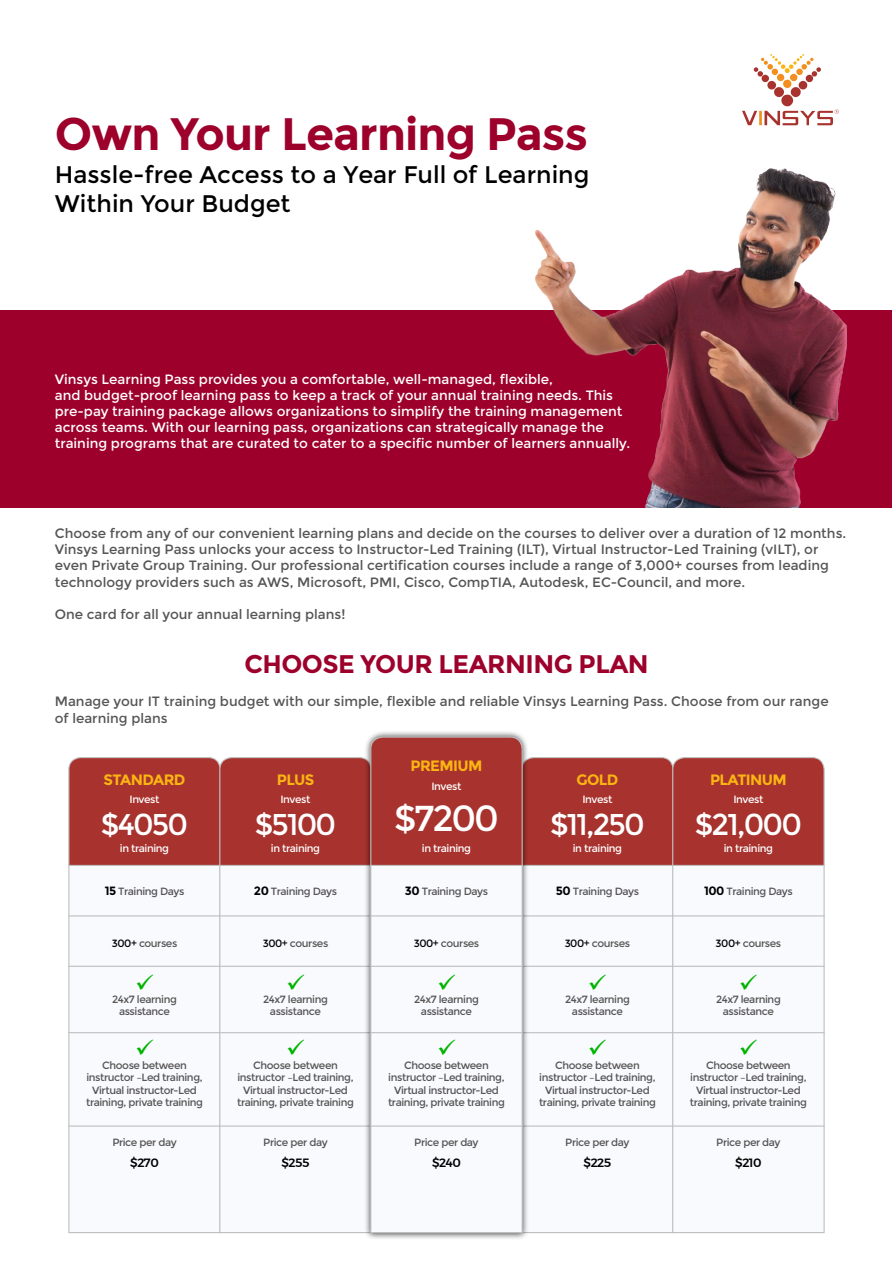
<style>
.page{position:relative;width:893px;height:1263px;background:#fff}
.page>*{position:absolute;margin:0;border:0;box-sizing:border-box;transform-origin:0 0}
.t1{font:700 45.45px "Montserrat";letter-spacing:-.02em;color:#9d002b}
.t2{font:36px "Montserrat";color:#fff}
.t3{font:30px "Montserrat";letter-spacing:-.06em;color:#fff}
.t4{font:700 25.5px "Montserrat";letter-spacing:-.02em;color:#9d002b}
.t5{font:24px/28.8px "Montserrat";color:#000}
.t6{font:700 15px "Montserrat";letter-spacing:-.04em;color:#fab512}
.t7{font:13.5px/16.2px "Montserrat";color:#565454}
.t8{font:13.5px/16.2px "Montserrat";color:#fff}
.t9{font:500 12px "Montserrat";letter-spacing:-.04em;color:#000}
.t10{font:10.5px/12.6px "Montserrat";letter-spacing:-.04em;color:#565454;text-align:center}
.t11{font:10.5px "Montserrat";letter-spacing:-.04em;color:#fff}
.s1{font-weight:700;font-size:12px;color:#000}
.s2{color:#000}
</style>
<div class="page">
<svg style="left:742px;top:54px;width:97px;height:71px"></svg>
<div style="left:1px;top:310px;width:891px;height:198px;background:#9d002b"></div>
<div style="left:68px;top:865px;width:153px;height:368px;background:#f9fafe;border:1px solid #bfbfbf"></div>
<hr style="left:68px;top:915px;width:153px;height:1px;background:#bfbfbf">
<hr style="left:68px;top:966px;width:153px;height:1px;background:#bfbfbf">
<hr style="left:68px;top:1032px;width:153px;height:1px;background:#bfbfbf">
<hr style="left:68px;top:1125px;width:153px;height:2px;background:#bfbfbf">
<div style="left:219px;top:865px;width:153px;height:368px;background:#f9fafe;border:1px solid #bfbfbf"></div>
<hr style="left:219px;top:915px;width:153px;height:1px;background:#bfbfbf">
<hr style="left:219px;top:966px;width:153px;height:1px;background:#bfbfbf">
<hr style="left:219px;top:1032px;width:153px;height:1px;background:#bfbfbf">
<hr style="left:219px;top:1125px;width:153px;height:2px;background:#bfbfbf">
<div style="left:521px;top:865px;width:153px;height:368px;background:#f9fafe;border:1px solid #bfbfbf"></div>
<hr style="left:521px;top:915px;width:153px;height:1px;background:#bfbfbf">
<hr style="left:521px;top:966px;width:153px;height:1px;background:#bfbfbf">
<hr style="left:521px;top:1032px;width:153px;height:1px;background:#bfbfbf">
<hr style="left:521px;top:1125px;width:153px;height:2px;background:#bfbfbf">
<div style="left:364px;top:730px;width:165px;height:510px;background:#000;opacity:.75"></div>
<div style="left:370px;top:865px;width:153px;height:368px;background:#f9fafe;border:1px solid #bfbfbf"></div>
<hr style="left:370px;top:915px;width:153px;height:1px;background:#bfbfbf">
<hr style="left:370px;top:966px;width:153px;height:1px;background:#bfbfbf">
<hr style="left:370px;top:1032px;width:153px;height:1px;background:#bfbfbf">
<hr style="left:370px;top:1125px;width:153px;height:2px;background:#bfbfbf">
<svg style="left:68px;top:736px;width:757px;height:131px;background:#b4524e"></svg>
<div style="left:672px;top:865px;width:153px;height:368px;background:#f9fafe;border:1px solid #bfbfbf"></div>
<hr style="left:672px;top:915px;width:153px;height:1px;background:#bfbfbf">
<hr style="left:672px;top:966px;width:153px;height:1px;background:#bfbfbf">
<hr style="left:672px;top:1032px;width:153px;height:1px;background:#bfbfbf">
<hr style="left:672px;top:1125px;width:153px;height:2px;background:#bfbfbf">
<img style="left:535px;top:168px;width:312px;height:340px">
<h1 class="t1" style="left:55px;top:107px;width:535px">Own Your Learning Pass</h1>
<h3 class="t5" style="left:55px;top:160px;width:536px">Hassle-free Access to a Year Full of Learning<br>Within Your Budget</h3>
<p class="t8" style="left:55px;top:371px;width:577px">Vinsys Learning Pass provides you a comfortable, well-managed, flexible,<br>and budget-proof learning pass to keep a track of your annual training needs. This pre-pay training package allows organizations to simplify the training management across teams. With our learning pass, organizations can strategically manage the training programs that are curated to cater to a specific number of learners annually.</p>
<p class="t7" style="left:55px;top:525px;width:793px">Choose from any of our convenient learning plans and decide on the courses to deliver over a duration of 12 months.<br>Vinsys Learning Pass unlocks your access to Instructor-Led Training (ILT), Virtual Instructor-Led Training (vILT), or even Private Group Training. Our professional certification courses include a range of 3,000+ courses from leading technology providers such as AWS, Microsoft, PMI, Cisco, CompTIA, Autodesk, EC-Council, and more.</p>
<p class="t7" style="left:55px;top:606px;width:292px">One card for all your annual learning plans!</p>
<h3 class="t4" style="left:244px;top:648px;width:406px">CHOOSE YOUR LEARNING PLAN</h3>
<p class="t7" style="left:55px;top:694px;width:775px">Manage your IT training budget with our simple, flexible and reliable Vinsys Learning Pass. Choose from our range of learning plans</p>
<h3 class="t6" style="left:104px;top:771px;width:83px">STANDARD</h3>
<p class="t11" style="left:130px;top:793px;width:32px">Invest</p>
<h3 class="t3" style="left:101px;top:807px;width:89px">$4050</h3>
<h3 class="t6" style="left:277px;top:771px;width:39px">PLUS</h3>
<p class="t11" style="left:280px;top:793px;width:32px">Invest</p>
<h3 class="t3" style="left:255px;top:807px;width:83px">$5100</h3>
<h3 class="t6" style="left:410px;top:757px;width:74px">PREMIUM</h3>
<p class="t11" style="left:431px;top:780px;width:32px">Invest</p>
<h2 class="t2" style="left:394px;top:797px;width:106px">$7200</h2>
<h3 class="t6" style="left:576px;top:771px;width:43px">GOLD</h3>
<p class="t11" style="left:582px;top:793px;width:32px">Invest</p>
<h3 class="t3" style="left:550px;top:807px;width:96px">$11,250</h3>
<h3 class="t6" style="left:710px;top:771px;width:78px">PLATINUM</h3>
<p class="t11" style="left:733px;top:793px;width:32px">Invest</p>
<h3 class="t3" style="left:695px;top:807px;width:109px">$21,000</h3>
<p class="t11" style="left:120px;top:843px;width:51px">in training</p>
<p class="t10" style="left:105px;top:885px;width:81px"><span class="s1">15</span> Training Days</p>
<p class="t11" style="left:271px;top:843px;width:51px">in training</p>
<p class="t10" style="left:254px;top:885px;width:85px"><span class="s1">20</span> Training Days</p>
<p class="t11" style="left:422px;top:843px;width:51px">in training</p>
<p class="t10" style="left:405px;top:885px;width:85px"><span class="s1">30</span> Training Days</p>
<p class="t11" style="left:573px;top:843px;width:51px">in training</p>
<p class="t10" style="left:556px;top:885px;width:85px"><span class="s1">50</span> Training Days</p>
<p class="t11" style="left:724px;top:843px;width:51px">in training</p>
<p class="t10" style="left:704px;top:885px;width:90px"><span class="s1">100</span> Training Days</p>
<p class="t10" style="left:112px;top:937px;width:67px"><span class="s2">300+</span> courses</p>
<p class="t10" style="left:263px;top:937px;width:67px"><span class="s2">300+</span> courses</p>
<p class="t10" style="left:414px;top:937px;width:67px"><span class="s2">300+</span> courses</p>
<p class="t10" style="left:565px;top:937px;width:67px"><span class="s2">300+</span> courses</p>
<p class="t10" style="left:716px;top:937px;width:67px"><span class="s2">300+</span> courses</p>
<p class="t10" style="left:112px;top:993px;width:66px">24x7 learning assistance</p>
<p class="t10" style="left:263px;top:993px;width:66px">24x7 learning assistance</p>
<p class="t10" style="left:414px;top:993px;width:66px">24x7 learning assistance</p>
<p class="t10" style="left:565px;top:993px;width:66px">24x7 learning assistance</p>
<p class="t10" style="left:716px;top:993px;width:66px">24x7 learning assistance</p>
<p class="t10" style="left:86px;top:1059px;width:118px">Choose between instructor –Led training,<br>Virtual instructor-Led training, private training</p>
<p class="t10" style="left:112px;top:1136px;width:66px">Price per day</p>
<p class="t9" style="left:130px;top:1153px;width:30px">$270</p>
<p class="t10" style="left:237px;top:1059px;width:118px">Choose between instructor –Led training,<br>Virtual instructor-Led training, private training</p>
<p class="t10" style="left:263px;top:1136px;width:66px">Price per day</p>
<p class="t9" style="left:281px;top:1153px;width:30px">$255</p>
<p class="t10" style="left:388px;top:1059px;width:118px">Choose between instructor –Led training,<br>Virtual instructor-Led training, private training</p>
<p class="t10" style="left:414px;top:1136px;width:66px">Price per day</p>
<p class="t9" style="left:432px;top:1153px;width:30px">$240</p>
<p class="t10" style="left:539px;top:1059px;width:118px">Choose between instructor –Led training,<br>Virtual instructor-Led training, private training</p>
<p class="t10" style="left:565px;top:1136px;width:66px">Price per day</p>
<p class="t9" style="left:584px;top:1153px;width:29px">$225</p>
<p class="t10" style="left:690px;top:1059px;width:118px">Choose between instructor –Led training,<br>Virtual instructor-Led training, private training</p>
<p class="t10" style="left:716px;top:1136px;width:66px">Price per day</p>
<p class="t9" style="left:735px;top:1153px;width:28px">$210</p>
</div>
